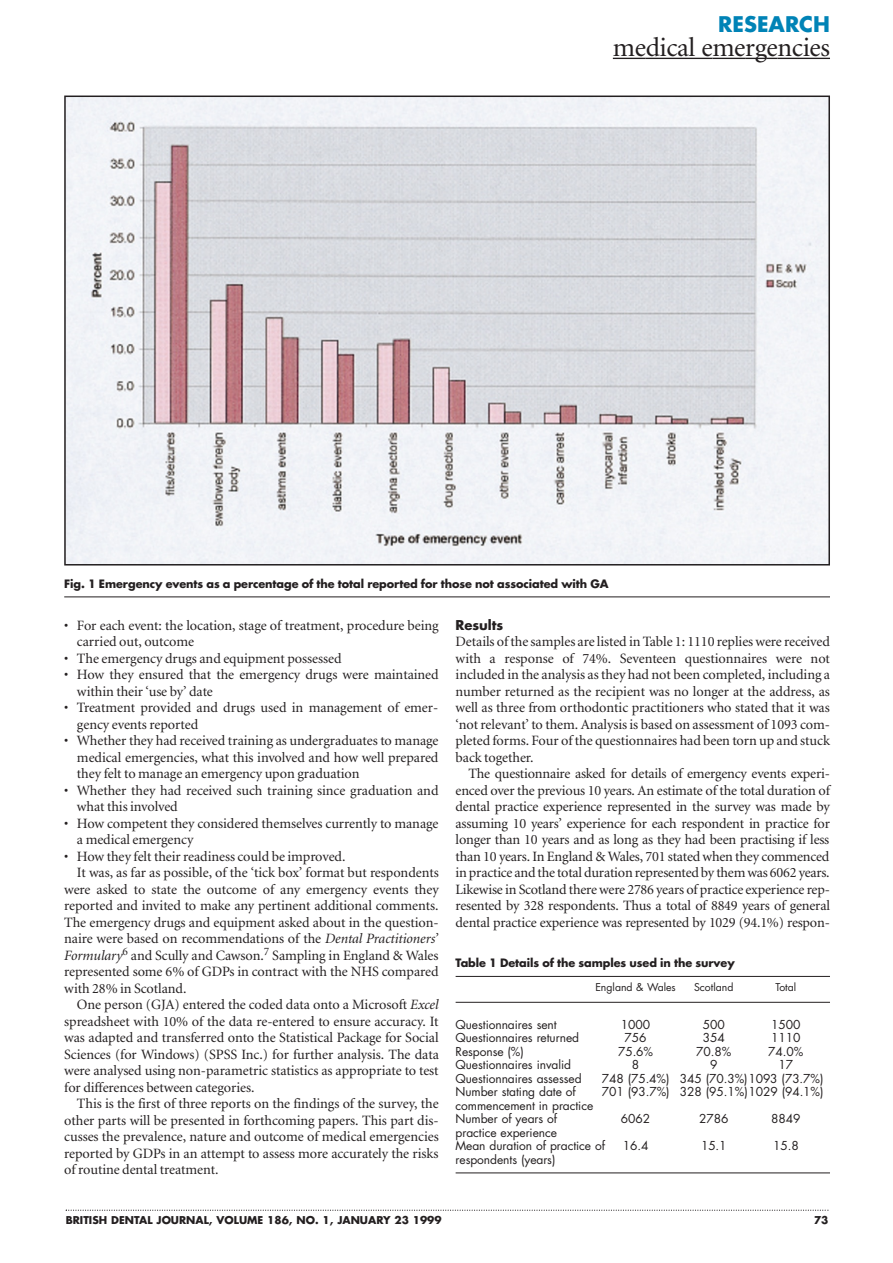
<style>
.page{position:relative;width:893px;height:1263px;background:#fff}
.page>*{position:absolute;margin:0;border:0;box-sizing:border-box;transform-origin:0 0}
.t1{font:27px "Minion";letter-spacing:-.015em;color:#231f20}
.t2{font:700 21px "Futura";color:#0083b6}
.t3{font:14.25px/16.5px "Minion";letter-spacing:-.005em;color:#231f20}
.t4{font:700 13.2px "Futura";letter-spacing:-.005em;color:#231f20}
.t5{font:12px/13.5px "Futura";letter-spacing:-.005em;color:#231f20}
.t6{font:700 11.25px "Futura";letter-spacing:-.005em;color:#231f20}
.t7{font:700 10.5px "Futura";color:#231f20}
.t8{font:10.5px "Futura";color:#231f20}
.s1{font-style:italic}
</style>
<div class="page">
<svg style="left:66px;top:1210px;width:762px;height:1px"></svg>
<hr style="left:613px;top:58px;width:32px;height:1px;background:#231f20">
<hr style="left:645px;top:58px;width:67px;height:1px;background:#231f20">
<hr style="left:712px;top:58px;width:33px;height:1px;background:#231f20">
<svg style="left:745px;top:58px;width:32px;height:1px"></svg>
<hr style="left:777px;top:58px;width:53px;height:1px;background:#231f20">
<img style="left:67px;top:99px;width:760px;height:464px">
<div style="left:64px;top:96px;width:766px;height:470px;border:2px solid #231f20"></div>
<hr style="left:64px;top:597px;width:766px;height:1px;background:#231f20">
<hr style="left:455px;top:976px;width:375px;height:1px;background:#231f20">
<hr style="left:455px;top:1002px;width:375px;height:1px;background:#231f20">
<hr style="left:455px;top:1173px;width:375px;height:1px;background:#231f20">
<h2 class="t2" style="left:718px;top:15px;width:113px">RESEARCH</h2>
<h1 class="t1" style="left:613px;top:37px;width:219px">medical emergencies</h1>
<p class="t6" style="left:64px;top:578px;width:546px">Fig. 1 Emergency events as a percentage of the total reported for those not associated with GA</p>
<p class="t3" style="left:77px;top:618px;width:363px;text-indent:-13px">• For each event: the location, stage of treatment, procedure being carried out, outcome</p>
<p class="t3" style="left:64px;top:651px;width:279px">• The emergency drugs and equipment possessed</p>
<p class="t3" style="left:77px;top:667px;width:363px;text-indent:-13px">• How they ensured that the emergency drugs were maintained within their ‘use by’ date</p>
<p class="t3" style="left:77px;top:700px;width:363px;text-indent:-13px">• Treatment provided and drugs used in management of emer&shy;gency events reported</p>
<p class="t3" style="left:77px;top:733px;width:363px;text-align:justify;text-indent:-13px">• Whether they had received training as undergraduates to manage medical emergencies, what this involved and how well prepared they felt to manage an emergency upon graduation</p>
<p class="t3" style="left:77px;top:783px;width:363px;text-indent:-13px">• Whether they had received such training since graduation and what this involved</p>
<p class="t3" style="left:77px;top:816px;width:363px;text-indent:-13px">• How competent they considered themselves currently to manage a medical emergency</p>
<p class="t3" style="left:64px;top:849px;width:283px">• How they felt their readiness could be improved.</p>
<p class="t3" style="left:77px;top:865px;width:363px">It was, as far as possible, of the ‘tick box’ format but respondents</p>
<p class="t3" style="left:64px;top:882px;width:376px">were asked to state the outcome of any emergency events they</p>
<p class="t3" style="left:64px;top:898px;width:376px">reported and invited to make any pertinent additional comments.</p>
<p class="t3" style="left:64px;top:915px;width:376px">The emergency drugs and equipment asked about in the question-</p>
<p class="t3" style="left:64px;top:931px;width:375px">naire were based on recommendations of the <span class="s1">Dental Practitioners’</span></p>
<p class="t3" style="left:64px;top:948px;width:376px"><span class="s1">Formulary</span><sup>6</sup> and Scully and Cawson.<sup>7</sup> Sampling in England &amp; Wales</p>
<p class="t3" style="left:64px;top:964px;width:376px">represented some 6% of GDPs in contract with the NHS compared</p>
<p class="t3" style="left:64px;top:981px;width:124px">with 28% in Scotland.</p>
<p class="t3" style="left:77px;top:997px;width:363px">One person (GJA) entered the coded data onto a Microsoft <span class="s1">Excel</span></p>
<p class="t3" style="left:64px;top:1014px;width:376px">spreadsheet with 10% of the data re-entered to ensure accuracy. It</p>
<p class="t3" style="left:64px;top:1030px;width:376px">was adapted and transferred onto the Statistical Package for Social</p>
<p class="t3" style="left:64px;top:1047px;width:376px">Sciences (for Windows) (SPSS Inc.) for further analysis. The data</p>
<p class="t3" style="left:64px;top:1063px;width:376px">were analysed using non-parametric statistics as appropriate to test</p>
<p class="t3" style="left:64px;top:1080px;width:192px">for differences between categories.</p>
<p class="t3" style="left:77px;top:1096px;width:363px">This is the first of three reports on the findings of the survey, the</p>
<p class="t3" style="left:64px;top:1113px;width:376px">other parts will be presented in forthcoming papers. This part dis-</p>
<p class="t3" style="left:64px;top:1129px;width:376px">cusses the prevalence, nature and outcome of medical emergencies</p>
<p class="t3" style="left:64px;top:1146px;width:376px">reported by GDPs in an attempt to assess more accurately the risks</p>
<p class="t3" style="left:64px;top:1162px;width:156px">of routine dental treatment.</p>
<p class="t4" style="left:455px;top:619px;width:49px">Results</p>
<p class="t3" style="left:455px;top:634px;width:376px;text-align:justify">Details of the samples are listed in Table 1: 1110 replies were received with a response of 74%. Seventeen questionnaires were not included in the analysis as they had not been completed, including a number returned as the recipient was no longer at the address, as well as three from orthodontic practitioners who stated that it was ‘not relevant’ to them. Analysis is based on assessment of 1093 com&shy;pleted forms. Four of the questionnaires had been torn up and stuck back together.</p>
<p class="t3" style="left:455px;top:766px;width:376px;text-align:justify;text-indent:13px">The questionnaire asked for details of emergency events experi&shy;enced over the previous 10 years. An estimate of the total duration of dental practice experience represented in the survey was made by assuming 10 years’ experience for each respondent in practice for longer than 10 years and as long as they had been practising if less than 10 years. In England &amp; Wales, 701 stated when they commenced in practice and the total duration represented by them was 6062 years.<br>Likewise in Scotland there were 2786 years of practice experience rep&shy;resented by 328 respondents. Thus a total of 8849 years of general dental practice experience was represented by 1029 (94.1%) respon-</p>
<p class="t6" style="left:455px;top:958px;width:280px">Table 1 Details of the samples used in the survey</p>
<p class="t8" style="left:595px;top:983px;width:82px">England &amp; Wales</p>
<p class="t8" style="left:694px;top:983px;width:41px">Scotland</p>
<p class="t8" style="left:775px;top:983px;width:22px">Total</p>
<p class="t5" style="left:455px;top:1019px;width:103px">Questionnaires sent</p>
<p class="t5" style="left:621px;top:1019px;width:31px">1000</p>
<p class="t5" style="left:702px;top:1019px;width:24px">500</p>
<p class="t5" style="left:771px;top:1019px;width:31px">1500</p>
<p class="t5" style="left:455px;top:1032px;width:125px">Questionnaires returned</p>
<p class="t5" style="left:624px;top:1032px;width:24px">756</p>
<p class="t5" style="left:702px;top:1032px;width:24px">354</p>
<p class="t5" style="left:771px;top:1032px;width:31px">1110</p>
<p class="t5" style="left:455px;top:1046px;width:70px">Response (%)</p>
<p class="t5" style="left:618px;top:1046px;width:37px">75.6%</p>
<p class="t5" style="left:696px;top:1046px;width:37px">70.8%</p>
<p class="t5" style="left:768px;top:1046px;width:37px">74.0%</p>
<p class="t5" style="left:455px;top:1059px;width:117px">Questionnaires invalid</p>
<p class="t5" style="left:632px;top:1059px;width:9px">8</p>
<p class="t5" style="left:710px;top:1059px;width:9px">9</p>
<p class="t5" style="left:778px;top:1059px;width:16px">17</p>
<p class="t5" style="left:455px;top:1073px;width:127px">Questionnaires assessed</p>
<p class="t5" style="left:601px;top:1073px;width:223px">748 (75.4%) 345 (70.3%)1093 (73.7%)</p>
<p class="t5" style="left:455px;top:1086px;width:122px">Number stating date of</p>
<p class="t5" style="left:601px;top:1086px;width:223px">701 (93.7%) 328 (95.1%)1029 (94.1%)</p>
<p class="t5" style="left:455px;top:1100px;width:139px">commencement in practice<br>Number of years of</p>
<p class="t5" style="left:621px;top:1113px;width:31px">6062</p>
<p class="t5" style="left:699px;top:1113px;width:31px">2786</p>
<p class="t5" style="left:771px;top:1113px;width:31px">8849</p>
<p class="t5" style="left:455px;top:1127px;width:151px">practice experience<br>Mean duration of practice of</p>
<p class="t5" style="left:622px;top:1140px;width:27px">16.4</p>
<p class="t5" style="left:701px;top:1140px;width:27px">15.1</p>
<p class="t5" style="left:773px;top:1140px;width:27px">15.8</p>
<p class="t5" style="left:455px;top:1154px;width:101px">respondents (years)</p>
<p class="t7" style="left:66px;top:1215px;width:377px">BRITISH DENTAL JOURNAL, VOLUME 186, NO. 1, JANUARY 23 1999</p>
<p class="t7" style="left:814px;top:1215px;width:16px">73</p>
</div>
